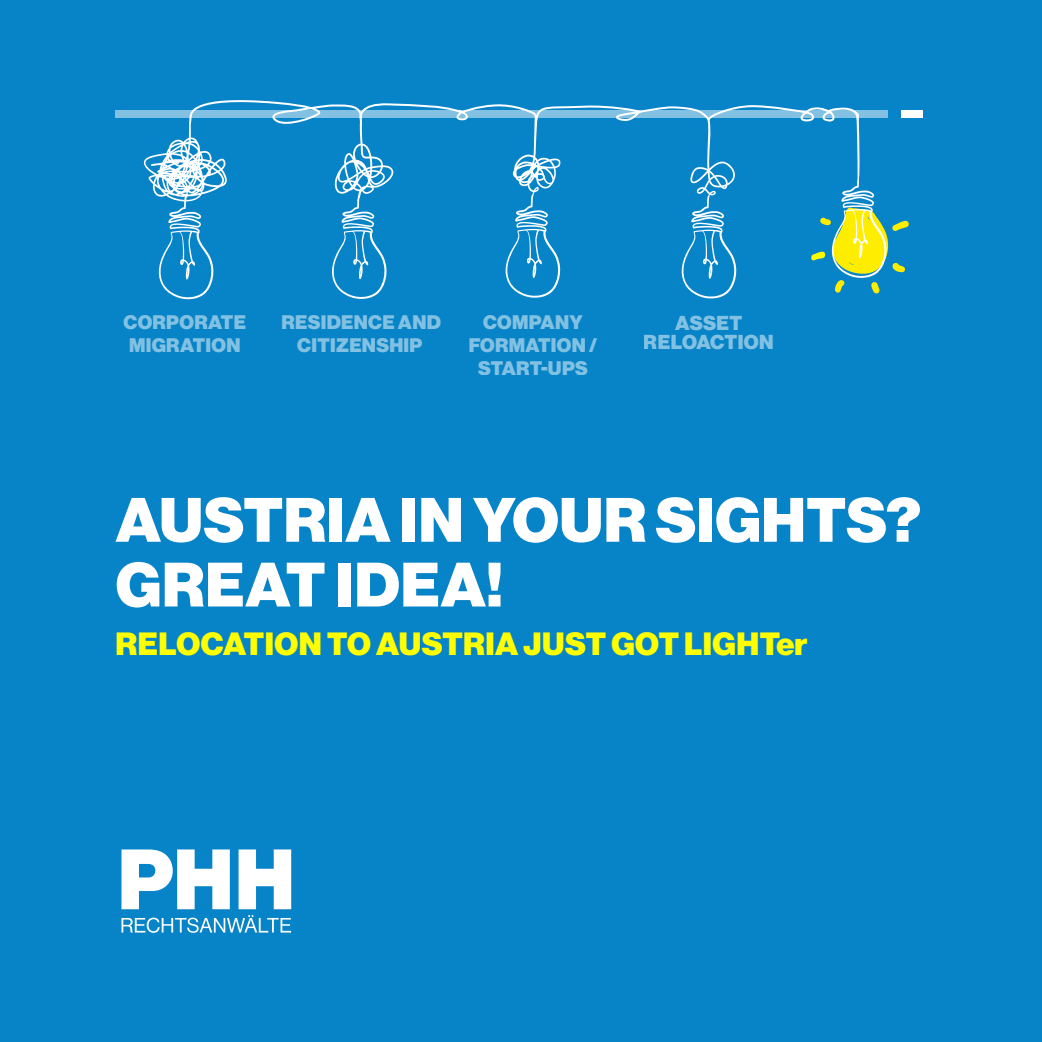
<style>
.page{position:relative;width:1042px;height:1042px;background:#0784c7}
.page>*{position:absolute;margin:0;border:0;box-sizing:border-box;transform-origin:0 0}
.t1{font:61.25px/64.8px "N Haas Grotesk DS Pro 95 Blk";letter-spacing:.01em;color:#fff}
.t2{font:31.5px "N Haas Grotesk DS Pro 95 Blk";letter-spacing:.015em;color:#ff0}
.t3{font:19.78px/19.8px "N Haas Grotesk DS Pro 95 Blk";letter-spacing:.015em;color:#fff;text-align:center}
.t4{font:19.25px/22.8px "N Haas Grotesk DS Pro 95 Blk";letter-spacing:.015em;color:#fff;text-align:center}
</style>
<div class="page">
<svg style="left:121px;top:849px;width:109px;height:60px"></svg>
<svg style="left:239px;top:849px;width:52px;height:60px"></svg>
<svg style="left:121px;top:915px;width:170px;height:18px"></svg>
<div style="left:115px;top:110px;width:773px;height:8px;background:#82c1e2"></div>
<div style="left:901px;top:110px;width:22px;height:8px;background:#fff"></div>
<svg style="left:143px;top:100px;width:766px;height:200px"></svg>
<p class="t4" style="left:124px;top:311px;width:124px;text-align:left">CORPORATE<br>MIGRATION</p>
<p class="t4" style="left:282px;top:311px;width:161px">RESIDENCE AND<br>CITIZENSHIP</p>
<p class="t4" style="left:468px;top:311px;width:131px">COMPANY<br>FORMATION /<br>START-UPS</p>
<p class="t3" style="left:644px;top:313px;width:131px">ASSET<br>RELOACTION</p>
<h1 class="t1" style="left:116px;top:488px;width:807px">AUSTRIA IN YOUR SIGHTS?<br>GREAT IDEA!</h1>
<h2 class="t2" style="left:116px;top:626px;width:693px">RELOCATION TO AUSTRIA JUST GOT LIGHTer</h2>
</div>
